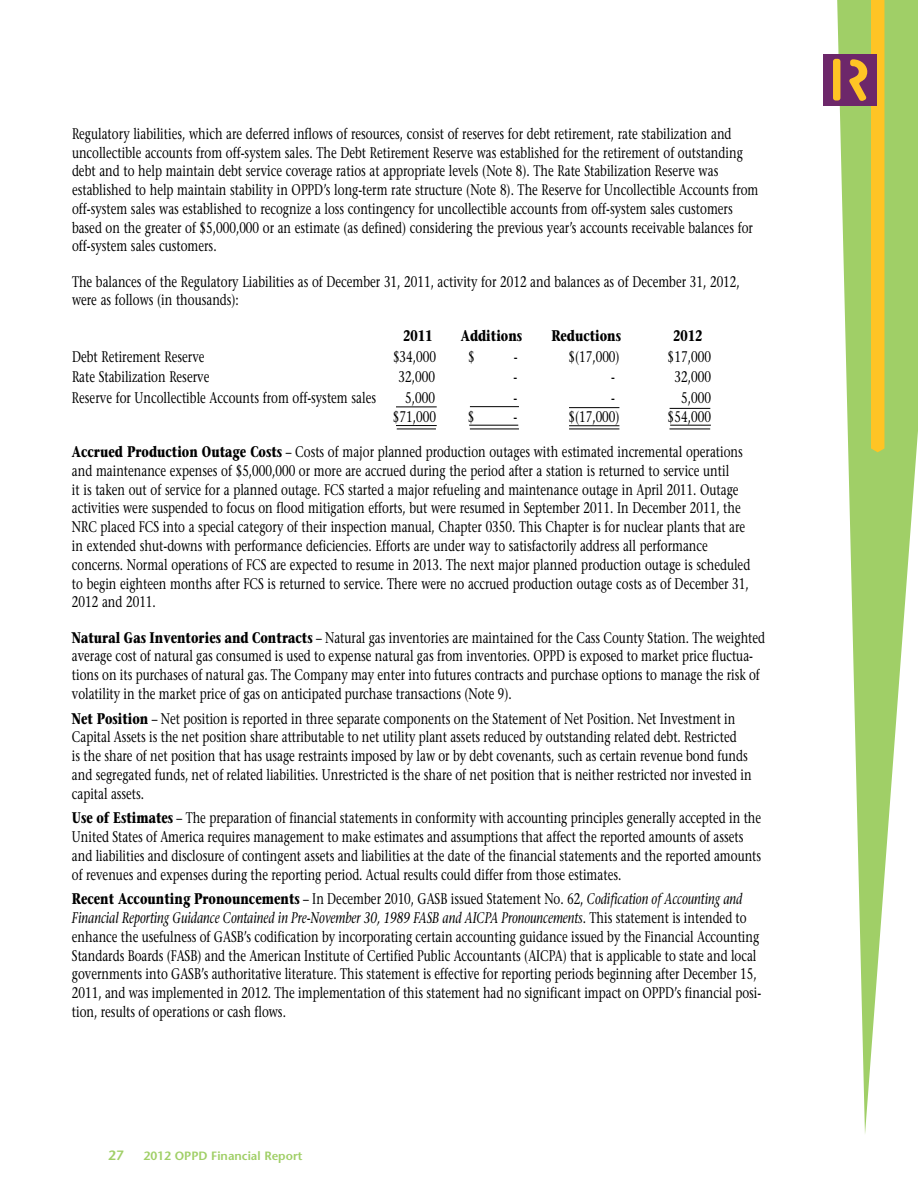
<style>
.page{position:relative;width:918px;height:1188px;background:#fff}
.page>*{position:absolute;margin:0;border:0;box-sizing:border-box;transform-origin:0 0}
.t1{font:500 15.3px/18.8px "Stone Serif Std";color:#000;scale:.75 1}
.t2{font:700 15.3px "Stone Serif Std";color:#000;scale:.75 1}
.t3{font:600 13.5px "Stone Sans Std";color:#a0cf67}
.t4{font:600 12px "Stone Sans Std";color:#a0cf67}
.s1{font-weight:700}
.s2{font-style:italic}
</style>
<div class="page">
<svg style="left:848px;top:0;width:70px;height:1134px;fill:#a0cf67"></svg>
<div style="left:823px;top:54px;width:54px;height:52px;background:#6d276a"></div>
<svg style="left:833px;top:0;width:51px;height:452px"></svg>
<hr style="left:396px;top:425px;width:41px;height:1px;background:#000">
<hr style="left:670px;top:425px;width:41px;height:1px;background:#000">
<hr style="left:669px;top:429px;width:41px;height:1px;background:#000">
<hr style="left:470px;top:406px;width:49px;height:1px;background:#000">
<hr style="left:569px;top:407px;width:50px;height:1px;background:#000">
<hr style="left:569px;top:425px;width:50px;height:1px;background:#000">
<hr style="left:569px;top:429px;width:50px;height:1px;background:#000">
<hr style="left:396px;top:407px;width:41px;height:1px;background:#000">
<hr style="left:397px;top:429px;width:39px;height:1px;background:#000">
<hr style="left:469px;top:425px;width:49px;height:1px;background:#000">
<hr style="left:470px;top:429px;width:49px;height:1px;background:#000">
<hr style="left:670px;top:408px;width:40px;height:1px;background:#000">
<p class="t1" style="left:72px;top:124px;width:917px">Regulatory liabilities, which are deferred inflows of resources, consist of reserves for debt retirement, rate stabilization and uncollectible accounts from off-system sales. The Debt Retirement Reserve was established for the retirement of outstanding debt and to help maintain debt service coverage ratios at appropriate levels (Note 8). The Rate Stabilization Reserve was established to help maintain stability in OPPD’s long-term rate structure (Note 8). The Reserve for Uncollectible Accounts from off-system sales was established to recognize a loss contingency for uncollectible accounts from off-system sales customers based on the greater of $5,000,000 or an estimate (as defined) considering the previous year’s accounts receivable balances for off-system sales customers.</p>
<p class="t1" style="left:72px;top:272px;width:892px">The balances of the Regulatory Liabilities as of December 31, 2011, activity for 2012 and balances as of December 31, 2012, were as follows (in thousands):</p>
<p class="t2" style="left:403px;top:326px;width:40px">2011</p>
<p class="t2" style="left:461px;top:326px;width:83px">Additions</p>
<p class="t2" style="left:551px;top:326px;width:95px">Reductions</p>
<p class="t2" style="left:673px;top:326px;width:40px">2012</p>
<p class="t1" style="left:72px;top:347px;width:178px">Debt Retirement Reserve</p>
<p class="t1" style="left:393px;top:347px;width:59px">$34,000</p>
<p class="t1" style="left:468px;top:347px;width:10px">$</p>
<p class="t1" style="left:514px;top:347px;width:7px">-</p>
<p class="t1" style="left:569px;top:347px;width:70px">$(17,000)</p>
<p class="t1" style="left:668px;top:347px;width:59px">$17,000</p>
<p class="t1" style="left:72px;top:368px;width:185px">Rate Stabilization Reserve</p>
<p class="t1" style="left:399px;top:368px;width:50px">32,000</p>
<p class="t1" style="left:514px;top:368px;width:7px">-</p>
<p class="t1" style="left:611px;top:368px;width:7px">-</p>
<p class="t1" style="left:675px;top:368px;width:50px">32,000</p>
<p class="t1" style="left:72px;top:388px;width:407px">Reserve for Uncollectible Accounts from off-system sales</p>
<p class="t1" style="left:405px;top:388px;width:41px">5,000</p>
<p class="t1" style="left:514px;top:388px;width:7px">-</p>
<p class="t1" style="left:611px;top:388px;width:7px">-</p>
<p class="t1" style="left:681px;top:388px;width:41px">5,000</p>
<p class="t1" style="left:393px;top:407px;width:59px">$71,000</p>
<p class="t1" style="left:468px;top:407px;width:10px">$</p>
<p class="t1" style="left:514px;top:407px;width:7px">-</p>
<p class="t1" style="left:568px;top:407px;width:70px">$(17,000)</p>
<p class="t1" style="left:667px;top:407px;width:59px">$54,000</p>
<p class="t1" style="left:72px;top:443px;width:906px"><span class="s1">Accrued Production Outage Costs</span> – Costs of major planned production outages with estimated incremental operations and maintenance expenses of $5,000,000 or more are accrued during the period after a station is returned to service until<br>it is taken out of service for a planned outage. FCS started a major refueling and maintenance outage in April 2011. Outage activities were suspended to focus on flood mitigation efforts, but were resumed in September 2011. In December 2011, the NRC placed FCS into a special category of their inspection manual, Chapter 0350. This Chapter is for nuclear plants that are in extended shut-downs with performance deficiencies. Efforts are under way to satisfactorily address all performance concerns. Normal operations of FCS are expected to resume in 2013. The next major planned production outage is scheduled to begin eighteen months after FCS is returned to service. There were no accrued production outage costs as of December 31, 2012 and 2011.</p>
<p class="t1" style="left:72px;top:628px;width:926px"><span class="s1">Natural Gas Inventories and Contracts</span> – Natural gas inventories are maintained for the Cass County Station. The weighted average cost of natural gas consumed is used to expense natural gas from inventories. OPPD is exposed to market price fluctua&shy;tions on its purchases of natural gas. The Company may enter into futures contracts and purchase options to manage the risk of volatility in the market price of gas on anticipated purchase transactions (Note 9).</p>
<p class="t1" style="left:72px;top:709px;width:908px"><span class="s1">Net Position</span> – Net position is reported in three separate components on the Statement of Net Position. Net Investment in Capital Assets is the net position share attributable to net utility plant assets reduced by outstanding related debt. Restricted<br>is the share of net position that has usage restraints imposed by law or by debt covenants, such as certain revenue bond funds and segregated funds, net of related liabilities. Unrestricted is the share of net position that is neither restricted nor invested in capital assets.</p>
<p class="t1" style="left:72px;top:809px;width:921px"><span class="s1">Use of Estimates</span> – The preparation of financial statements in conformity with accounting principles generally accepted in the United States of America requires management to make estimates and assumptions that affect the reported amounts of assets and liabilities and disclosure of contingent assets and liabilities at the date of the financial statements and the reported amounts of revenues and expenses during the reporting period. Actual results could differ from those estimates.</p>
<p class="t1" style="left:72px;top:890px;width:921px"><span class="s1">Recent Accounting Pronouncements</span> – In December 2010, GASB issued Statement No. 62, <span class="s2">Codification of Accounting and Financial Reporting Guidance Contained in Pre-November 30, 1989 FASB and AICPA Pronouncements</span>. This statement is intended to enhance the usefulness of GASB’s codification by incorporating certain accounting guidance issued by the Financial Accounting Standards Boards (FASB) and the American Institute of Certified Public Accountants (AICPA) that is applicable to state and local governments into GASB’s authoritative literature. This statement is effective for reporting periods beginning after December 15, 2011, and was implemented in 2012. The implementation of this statement had no significant impact on OPPD’s financial posi&shy;tion, results of operations or cash flows.</p>
<p class="t3" style="left:108px;top:1147px;width:17px">27</p>
<p class="t4" style="left:143px;top:1149px;width:161px">2012 OPPD Financial Report</p>
</div>
